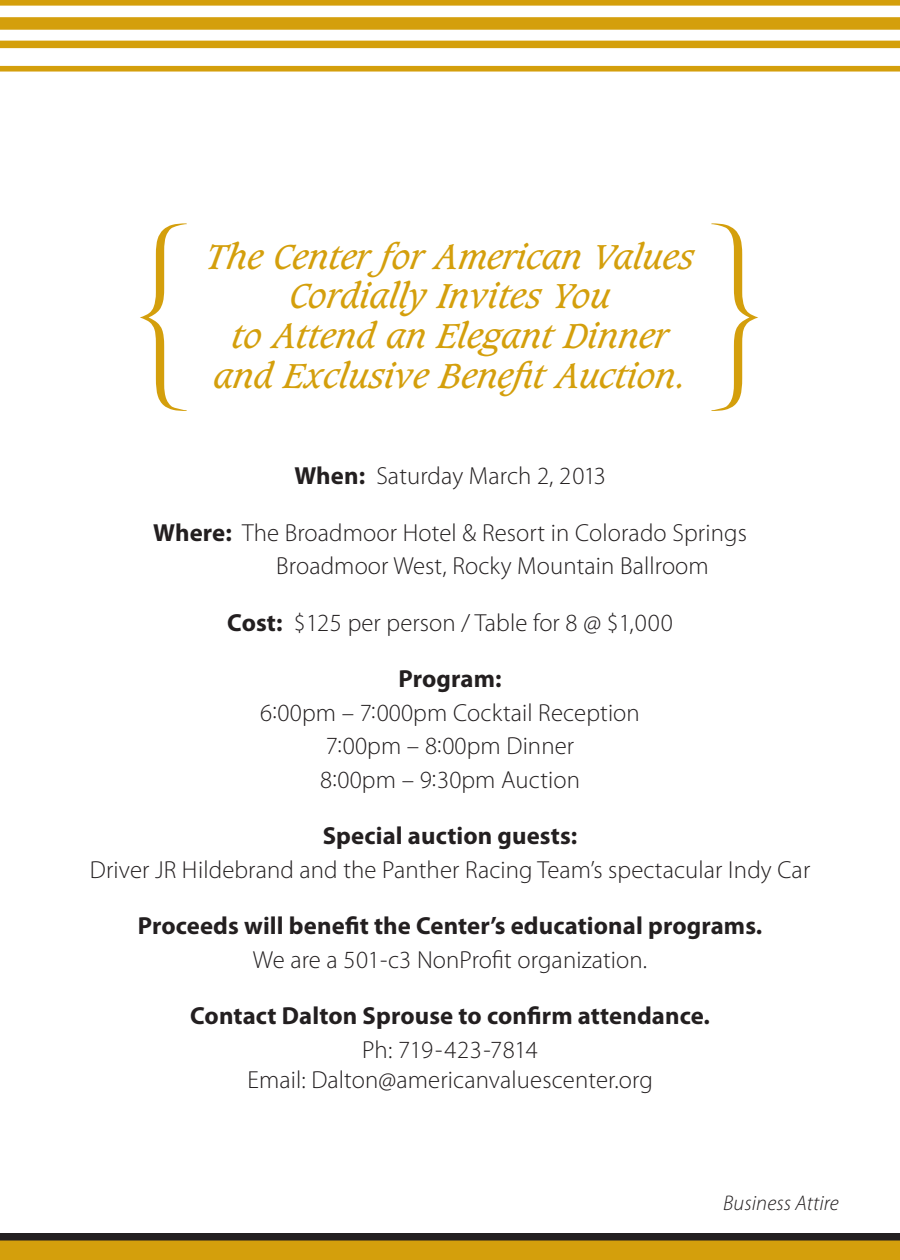
<style>
.page{position:relative;width:900px;height:1260px;background:#fff}
.page>*{position:absolute;margin:0;border:0;box-sizing:border-box;transform-origin:0 0}
.t1{font:italic 33.5px/39.8px "Caxton";letter-spacing:.005em;color:#d49f0c;text-align:center}
.t2{font:300 24.75px/33.8px "Myriad Pro";letter-spacing:.005em;color:#231f20;text-align:center}
.t3{font:700 24.75px "Myriad Pro";letter-spacing:.005em;color:#231f20}
.t4{font:italic 300 21.25px "Myriad Pro";letter-spacing:.005em;color:#231f20}
.s1{font-weight:700}
</style>
<div class="page">
<div style="left:0;top:0;width:900px;height:6px;background:#d49f0c"></div>
<div style="left:0;top:66px;width:900px;height:6px;background:#d49f0c"></div>
<div style="left:0;top:41px;width:900px;height:7px;background:#d49f0c"></div>
<div style="left:0;top:17px;width:900px;height:13px;background:#d49f0c"></div>
<svg style="left:140px;top:223px;width:47px;height:188px"></svg>
<svg style="left:711px;top:223px;width:47px;height:188px"></svg>
<div style="left:0;top:1237px;width:900px;height:23px;background:#d49f0c"></div>
<div style="left:0;top:1233px;width:900px;height:8px;background:#231f20"></div>
<h1 class="t1" style="left:206px;top:238px;width:489px">The Center for American Values<br>Cordially Invites You<br>to Attend an Elegant Dinner and Exclusive Benefit Auction.</h1>
<p class="t2" style="left:294px;top:460px;width:313px"><span class="s1">When:</span> Saturday March 2, 2013</p>
<p class="t2" style="left:276px;top:516px;width:472px;text-align:left;text-indent:-123px"><span class="s1">Where:</span> The Broadmoor Hotel &amp; Resort in Colorado Springs<br>Broadmoor West, Rocky Mountain Ballroom</p>
<p class="t2" style="left:227px;top:606px;width:447px"><span class="s1">Cost:</span> $125 per person / Table for 8 @ $1,000</p>
<p class="t3" style="left:399px;top:662px;width:105px">Program:</p>
<p class="t2" style="left:260px;top:696px;width:381px">6:00pm – 7:000pm Cocktail Reception<br>7:00pm – 8:00pm Dinner<br>8:00pm – 9:30pm Auction</p>
<p class="t3" style="left:323px;top:820px;width:256px">Special auction guests:</p>
<p class="t2" style="left:90px;top:853px;width:722px">Driver JR Hildebrand and the Panther Racing Team’s spectacular Indy Car</p>
<p class="t3" style="left:138px;top:910px;width:626px">Proceeds will benefit the Center’s educational programs.</p>
<p class="t2" style="left:253px;top:944px;width:396px">We are a 501-c3 NonProfit organization.</p>
<p class="t3" style="left:190px;top:1000px;width:521px">Contact Dalton Sprouse to confirm attendance.</p>
<p class="t2" style="left:247px;top:1036px;width:407px;line-height:29.2px">Ph: 719-423-7814<br>Email: Dalton@americanvaluescenter.org</p>
<p class="t4" style="left:723px;top:1192px;width:117px">Business Attire</p>
</div>
